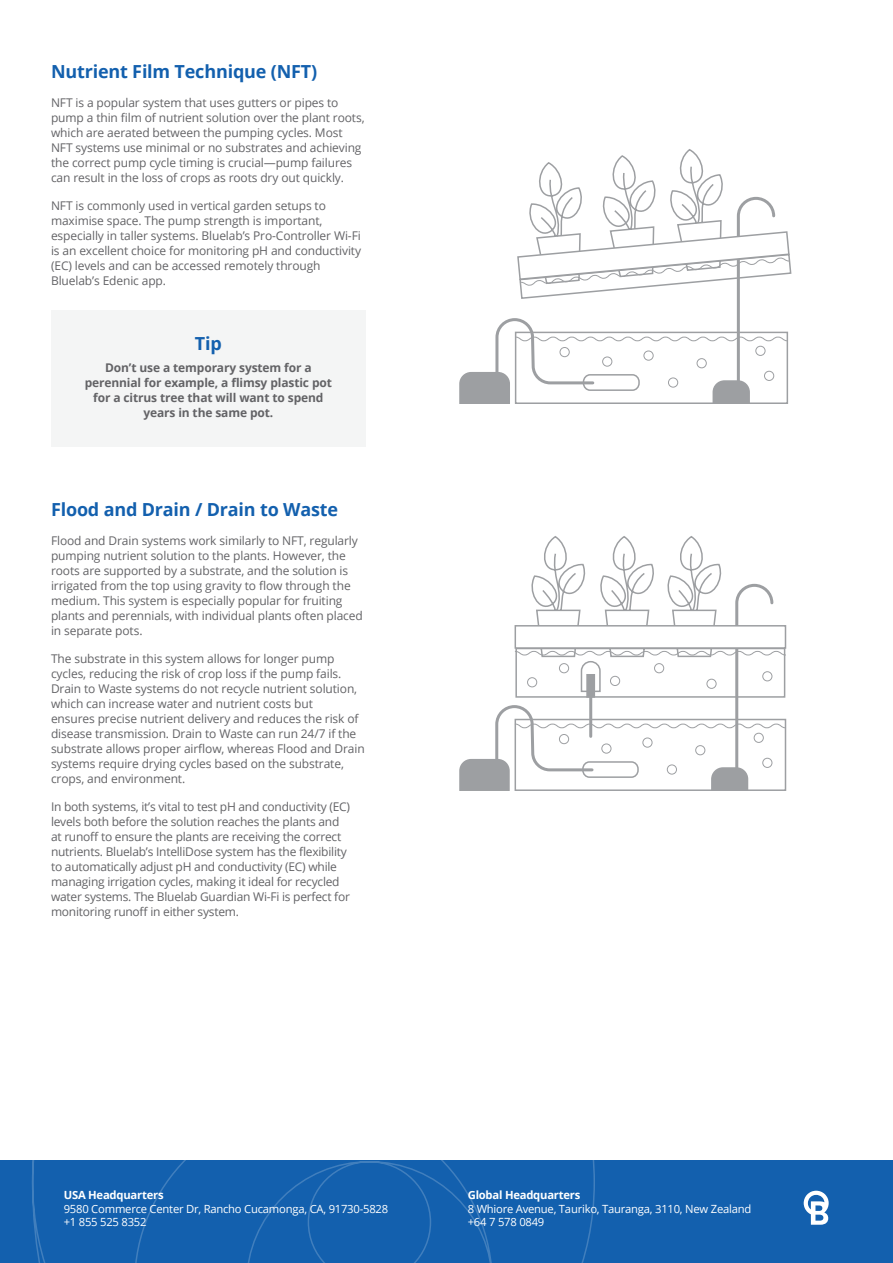
<style>
.page{position:relative;width:893px;height:1263px;background:#fff}
.page>*{position:absolute;margin:0;border:0;box-sizing:border-box;transform-origin:0 0}
.t1{font:700 18px "Open Sans";letter-spacing:-.01em;color:#1360ae}
.t2{font:12px/15px "Open Sans";letter-spacing:-.01em;color:#636366}
.t3{font:700 12px/15px "Open Sans";letter-spacing:-.01em;color:#636366;text-align:center}
.t4{font:11.25px/13.5px "Open Sans";letter-spacing:-.02em;color:#fff}
.t5{font:700 11.25px "Open Sans";letter-spacing:-.02em;color:#fff}
</style>
<div class="page">
<div style="left:0;top:1161px;width:893px;height:102px;background:#1360ae"></div>
<svg style="left:32px;top:1161px;width:787px;height:102px"></svg>
<svg style="left:804px;top:1191px;width:25px;height:34px"></svg>
<div style="left:51px;top:310px;width:315px;height:136px;background:#f4f5f5"></div>
<svg style="left:459px;top:161px;width:331px;height:243px"></svg>
<svg style="left:459px;top:536px;width:327px;height:255px"></svg>
<div style="left:586px;top:674px;width:9px;height:24px;background:#9d9fa2;border:2px solid #9d9fa2"></div>
<h1 class="t1" style="left:51px;top:58px;width:268px">Nutrient Film Technique (NFT)</h1>
<p class="t2" style="left:51px;top:95px;width:315px">NFT is a popular system that uses gutters or pipes to pump a thin film of nutrient solution over the plant roots, which are aerated between the pumping cycles. Most NFT systems use minimal or no substrates and achieving the correct pump cycle timing is crucial—pump failures can result in the loss of crops as roots dry out quickly.</p>
<p class="t2" style="left:51px;top:198px;width:312px">NFT is commonly used in vertical garden setups to maximise space. The pump strength is important, especially in taller systems. Bluelab’s Pro-Controller Wi-Fi is an excellent choice for monitoring pH and conductivity (EC) levels and can be accessed remotely through Bluelab’s Edenic app.</p>
<h1 class="t1" style="left:195px;top:330px;width:28px">Tip</h1>
<p class="t3" style="left:85px;top:360px;width:249px">Don’t use a temporary system for a perennial for example, a flimsy plastic pot for a citrus tree that will want to spend years in the same pot.</p>
<h1 class="t1" style="left:51px;top:496px;width:289px">Flood and Drain / Drain to Waste</h1>
<p class="t2" style="left:51px;top:533px;width:313px">Flood and Drain systems work similarly to NFT, regularly pumping nutrient solution to the plants. However, the roots are supported by a substrate, and the solution is irrigated from the top using gravity to flow through the medium. This system is especially popular for fruiting plants and perennials, with individual plants often placed in separate pots.</p>
<p class="t2" style="left:51px;top:651px;width:315px">The substrate in this system allows for longer pump cycles, reducing the risk of crop loss if the pump fails.<br>Drain to Waste systems do not recycle nutrient solution, which can increase water and nutrient costs but<br>ensures precise nutrient delivery and reduces the risk of disease transmission. Drain to Waste can run 24/7 if the substrate allows proper airflow, whereas Flood and Drain systems require drying cycles based on the substrate, crops, and environment.</p>
<p class="t2" style="left:51px;top:798px;width:301px">In both systems, it’s vital to test pH and conductivity (EC) levels both before the solution reaches the plants and at runoff to ensure the plants are receiving the correct nutrients. Bluelab’s IntelliDose system has the flexibility to automatically adjust pH and conductivity (EC) while managing irrigation cycles, making it ideal for recycled water systems. The Bluelab Guardian Wi-Fi is perfect for monitoring runoff in either system.</p>
<p class="t5" style="left:64px;top:1187px;width:101px">USA Headquarters</p>
<p class="t4" style="left:64px;top:1202px;width:326px">9580 Commerce Center Dr, Rancho Cucamonga, CA, 91730-5828 +1 855 525 8352</p>
<p class="t5" style="left:468px;top:1187px;width:114px">Global Headquarters</p>
<p class="t4" style="left:468px;top:1202px;width:285px">8 Whiore Avenue, Tauriko, Tauranga, 3110, New Zealand +64 7 578 0849</p>
</div>
